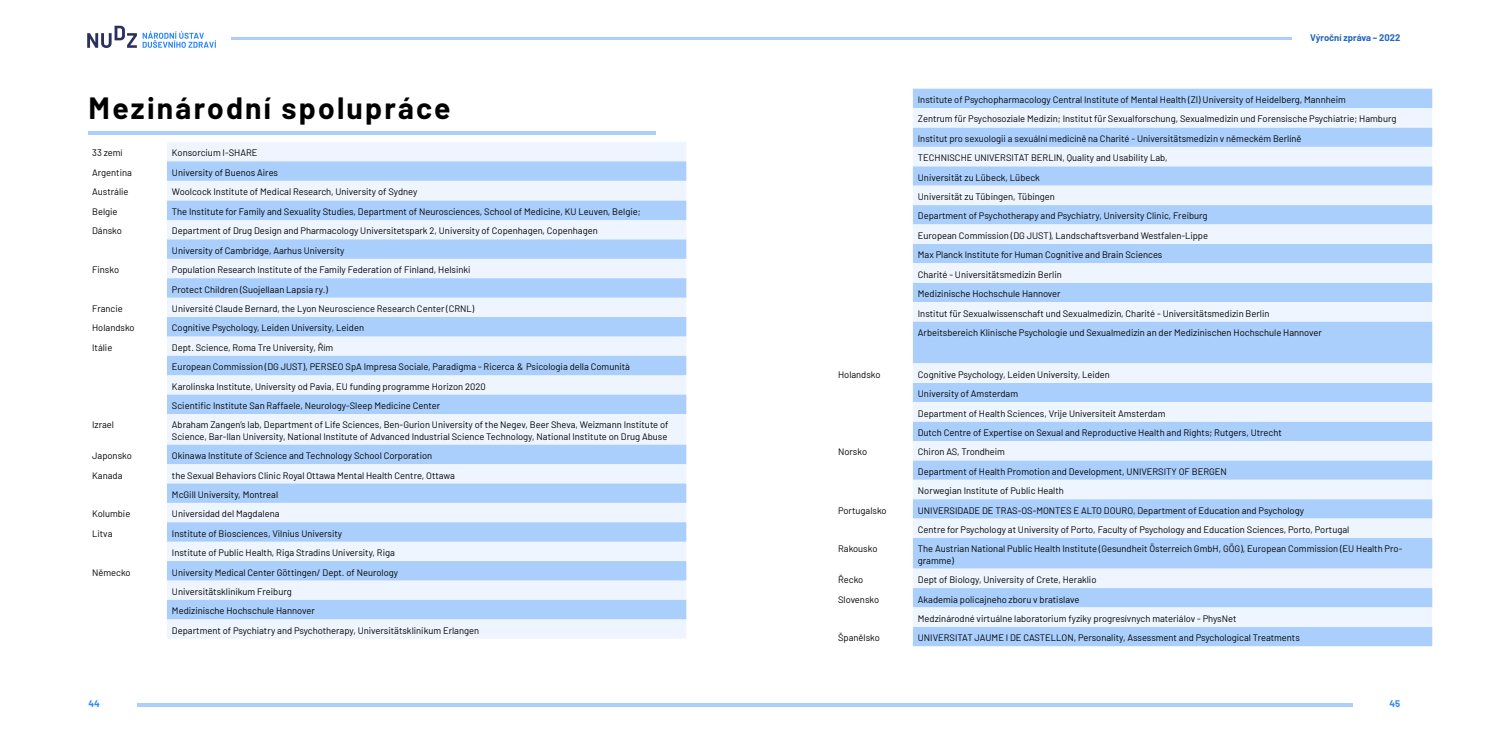
<style>
.page{position:relative;width:1489px;height:745px;background:#fff}
.page>*{position:absolute;margin:0;border:0;box-sizing:border-box;transform-origin:0 0}
.t1{font:700 30px "Barlow";letter-spacing:.075em;color:#000}
.t2{font:9.38px/19.4px "Barlow";color:#000}
.t3{font:700 9.38px "Barlow";color:#2466ba}
.t4{font:700 9.38px "Barlow";color:#2e87fa}
</style>
<div class="page">
<svg style="left:87px;top:26px;width:50px;height:22px"></svg>
<svg style="left:143px;top:31px;width:73px;height:17px"></svg>
<hr style="left:231px;top:37px;width:1061px;height:2px;background:#abcffc">
<hr style="left:138px;top:702px;width:1214px;height:3px;background:#abcffc">
<hr style="left:89px;top:131px;width:567px;height:4px;background:#abcffc">
<div style="left:167px;top:142px;width:519px;height:496px;background:#eef5fe"></div>
<svg style="left:167px;top:161px;width:519px;height:458px;background:#cce1fc"></svg>
<div style="left:913px;top:89px;width:518px;height:556px;background:#abcffc"></div>
<svg style="left:913px;top:108px;width:518px;height:518px;background:#cce1fc"></svg>
<h1 class="t1" style="left:89px;top:86px;width:363px">Mezinárodní spolupráce</h1>
<p class="t2" style="left:92px;top:142px;width:32px">33 zemí</p>
<p class="t2" style="left:172px;top:142px;width:87px">Konsorcium I-SHARE</p>
<p class="t2" style="left:92px;top:162px;width:41px">Argentina</p>
<p class="t2" style="left:172px;top:162px;width:108px">University of Buenos Aires</p>
<p class="t2" style="left:92px;top:181px;width:38px">Austrálie</p>
<p class="t2" style="left:172px;top:181px;width:247px">Woolcock Institute of Medical Research, University of Sydney</p>
<p class="t2" style="left:92px;top:201px;width:27px">Belgie</p>
<p class="t2" style="left:172px;top:201px;width:470px">The Institute for Family and Sexuality Studies, Department of Neurosciences, School of Medicine, KU Leuven, Belgie;</p>
<p class="t2" style="left:92px;top:220px;width:31px">Dánsko</p>
<p class="t2" style="left:172px;top:220px;width:427px">Department of Drug Design and Pharmacology Universitetspark 2, University of Copenhagen, Copenhagen<br>University of Cambridge, Aarhus University</p>
<p class="t2" style="left:92px;top:259px;width:28px">Finsko</p>
<p class="t2" style="left:172px;top:259px;width:300px">Population Research Institute of the Family Federation of Finland, Helsinki<br>Protect Children (Suojellaan Lapsia ry.)</p>
<p class="t2" style="left:92px;top:298px;width:32px">Francie</p>
<p class="t2" style="left:172px;top:298px;width:304px">Université Claude Bernard, the Lyon Neuroscience Research Center (CRNL)</p>
<p class="t2" style="left:92px;top:317px;width:44px">Holandsko</p>
<p class="t2" style="left:172px;top:317px;width:193px">Cognitive Psychology, Leiden University, Leiden</p>
<p class="t2" style="left:92px;top:337px;width:22px">Itálie</p>
<p class="t2" style="left:172px;top:337px;width:459px">Dept. Science, Roma Tre University, Řím<br>European Commission (DG JUST), PERSEO SpA Impresa Sociale, Paradigma - Ricerca &amp; Psicologia della Comunità Karolinska Institute, University od Pavia, EU funding programme Horizon 2020<br>Scientific Institute San Raffaele, Neurology-Sleep Medicine Center</p>
<p class="t2" style="left:92px;top:414px;width:23px">Izrael</p>
<p class="t2" style="left:172px;top:418px;width:498px;line-height:11.2px">Abraham Zangen’s lab, Department of Life Sciences, Ben-Gurion University of the Negev, Beer Sheva, Weizmann Institute of<br>Science, Bar-Ilan University, National Institute of Advanced Industrial Science Technology, National Institute on Drug Abuse</p>
<p class="t2" style="left:92px;top:445px;width:41px">Japonsko</p>
<p class="t2" style="left:172px;top:445px;width:262px">Okinawa Institute of Science and Technology School Corporation</p>
<p class="t2" style="left:92px;top:464px;width:32px">Kanada</p>
<p class="t2" style="left:172px;top:464px;width:284px">the Sexual Behaviors Clinic Royal Ottawa Mental Health Centre, Ottawa<br>McGill University, Montreal</p>
<p class="t2" style="left:92px;top:503px;width:40px">Kolumbie</p>
<p class="t2" style="left:172px;top:503px;width:109px">Universidad del Magdalena</p>
<p class="t2" style="left:92px;top:522px;width:22px">Litva</p>
<p class="t2" style="left:172px;top:522px;width:224px">Institute of Biosciences, Vilnius University<br>Institute of Public Health, Riga Stradins University, Riga</p>
<p class="t2" style="left:92px;top:561px;width:40px">Německo</p>
<p class="t2" style="left:172px;top:561px;width:309px">University Medical Center Göttingen/ Dept. of Neurology Universitätsklinikum Freiburg<br>Medizinische Hochschule Hannover<br>Department of Psychiatry and Psychotherapy, Universitätsklinikum Erlangen</p>
<p class="t3" style="left:1309px;top:30px;width:92px">Výroční zpráva – 2022</p>
<p class="t2" style="left:917px;top:89px;width:480px">Institute of Psychopharmacology Central Institute of Mental Health (ZI) University of Heidelberg, Mannheim<br>Zentrum für Psychosoziale Medizin; Institut für Sexualforschung, Sexualmedizin und Forensische Psychiatrie; Hamburg Institut pro sexuologii a sexuální medicíně na Charité - Universitätsmedizin v německém Berlíně<br>TECHNISCHE UNIVERSITAT BERLIN, Quality and Usability Lab,<br>Universität zu Lübeck, Lübeck<br>Universität zu Tübingen, Tübingen<br>Department of Psychotherapy and Psychiatry, University Clinic, Freiburg<br>European Commission (DG JUST), Landschaftsverband Westfalen-Lippe<br>Max Planck Institute for Human Cognitive and Brain Sciences<br>Charité - Universitätsmedizin Berlin<br>Medizinische Hochschule Hannover<br>Institut für Sexualwissenschaft und Sexualmedizin, Charité - Universitätsmedizin Berlin<br>Arbeitsbereich Klinische Psychologie und Sexualmedizin an der Medizinischen Hochschule Hannover</p>
<p class="t2" style="left:838px;top:364px;width:44px">Holandsko</p>
<p class="t2" style="left:917px;top:364px;width:365px">Cognitive Psychology, Leiden University, Leiden<br>University of Amsterdam<br>Department of Health Sciences, Vrije Universiteit Amsterdam<br>Dutch Centre of Expertise on Sexual and Reproductive Health and Rights; Rutgers, Utrecht</p>
<p class="t2" style="left:838px;top:441px;width:30px">Norsko</p>
<p class="t2" style="left:917px;top:441px;width:310px">Chiron AS, Trondheim<br>Department of Health Promotion and Development, UNIVERSITY OF BERGEN<br>Norwegian Institute of Public Health</p>
<p class="t2" style="left:838px;top:499px;width:50px">Portugalsko</p>
<p class="t2" style="left:917px;top:499px;width:433px">UNIVERSIDADE DE TRAS-OS-MONTES E ALTO DOURO, Department of Education and Psychology<br>Centre for Psychology at University of Porto, Faculty of Psychology and Education Sciences, Porto, Portugal</p>
<p class="t2" style="left:838px;top:538px;width:41px">Rakousko</p>
<p class="t2" style="left:917px;top:542px;width:486px;line-height:11.2px">The Austrian National Public Health Institute (Gesundheit Österreich GmbH, GÖG), European Commission (EU Health Pro‑ gramme)</p>
<p class="t2" style="left:838px;top:569px;width:27px">Řecko</p>
<p class="t2" style="left:917px;top:569px;width:180px">Dept of Biology, University of Crete, Heraklio</p>
<p class="t2" style="left:838px;top:588px;width:43px">Slovensko</p>
<p class="t2" style="left:917px;top:588px;width:320px">Akademia policajneho zboru v bratislave<br>Medzinárodné virtuálne laboratorium fyziky progresívnych materiálov - PhysNet</p>
<p class="t2" style="left:838px;top:627px;width:43px">Španělsko</p>
<p class="t2" style="left:917px;top:627px;width:383px">UNIVERSITAT JAUME I DE CASTELLON, Personality, Assessment and Psychological Treatments</p>
<p class="t4" style="left:89px;top:696px;width:13px">44</p>
<p class="t4" style="left:1389px;top:696px;width:12px">45</p>
</div>
